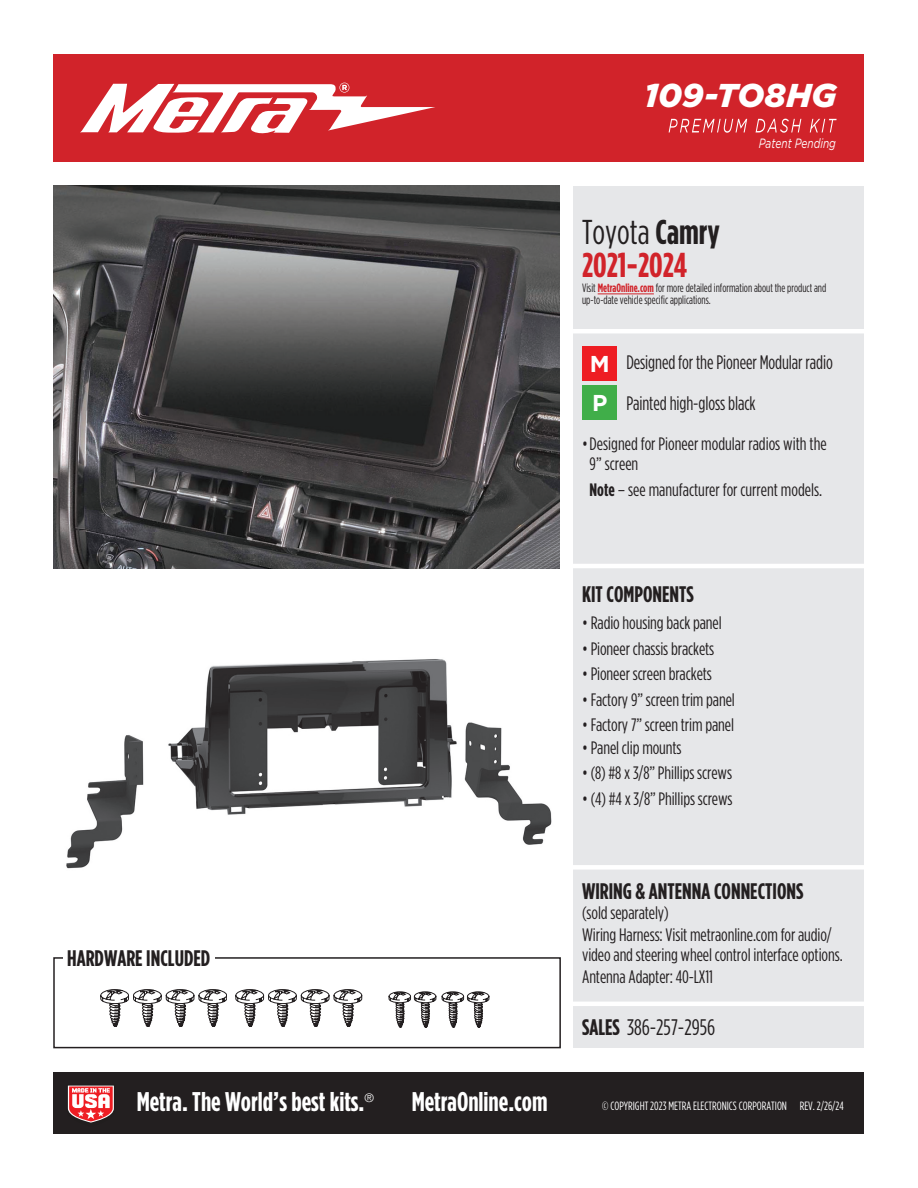
<style>
.page{position:relative;width:918px;height:1188px;background:#fff}
.page>*{position:absolute;margin:0;border:0;box-sizing:border-box;transform-origin:0 0}
.t1{font:700 34.5px/33px "Gotham Condensed";color:#d1232a}
.t2{font:italic 900 33px "Gotham";color:#fff}
.t3{font:700 27px "Gotham Condensed";color:#fff}
.t4{font:700 22.95px/39.5px "Gotham";color:#fff}
.t5{font:700 22.5px "Gotham Condensed";color:#231f20}
.t6{font:22.5px "Gotham Condensed";color:#231f20}
.t7{font:19.5px/40.5px "Gotham Condensed";letter-spacing:-.005em;color:#231f20;scale:.95 1}
.t8{font:18px/22.5px "Gotham Condensed";letter-spacing:-.005em;color:#231f20}
.t9{font:italic 13.5px "Gotham";color:#fff;scale:.75 1}
.t10{font:12px/12px "Gotham Condensed";color:#231f20;scale:.93 1}
.t11{font:12px "Gotham Condensed";color:#fff}
.t12{font:300 12px "Helvetica Neue";color:#fff}
.s1{font-weight:400;color:#231f20}
.s2{color:#231f20}
.s3{font-weight:700;color:#d1232a}
.s4{font-weight:700}
</style>
<div class="page">
<div style="left:53px;top:1072px;width:810px;height:62px;background:#231f20"></div>
<div style="left:53px;top:54px;width:810px;height:108px;background:#d1232a"></div>
<svg style="left:80px;top:83px;width:355px;height:51px"></svg>
<svg style="left:669px;top:119px;width:168px;height:14px"></svg>
<div style="left:573px;top:186px;width:290px;height:862px;background:#e6e7e9"></div>
<svg style="left:67px;top:1085px;width:47px;height:38px;background:#d47679"></svg>
<div style="left:53px;top:957px;width:508px;height:91px;border:2px solid #231f20"></div>
<div style="left:63px;top:947px;width:151px;height:24px;background:#fff"></div>
<hr style="left:573px;top:329px;width:295px;height:4px;background:#fff">
<div style="left:583px;top:346px;width:34px;height:35px;background:#ee1d23"></div>
<div style="left:583px;top:386px;width:34px;height:34px;background:#40ae49"></div>
<hr style="left:572px;top:564px;width:294px;height:4px;background:#fff">
<div style="left:572px;top:865px;width:294px;height:5px;background:#fff"></div>
<hr style="left:572px;top:1002px;width:294px;height:4px;background:#fff">
<hr style="left:598px;top:294px;width:56px;height:1px;background:#d1232a">
<img style="left:53px;top:186px;width:506px;height:382px">
<img style="left:66px;top:659px;width:486px;height:210px">
<svg style="left:389px;top:992px;width:101px;height:36px"></svg>
<svg style="left:100px;top:989px;width:127px;height:38px"></svg>
<svg style="left:236px;top:989px;width:126px;height:38px"></svg>
<h2 class="t2" style="left:644px;top:77px;width:194px">109-TO8HG</h2>
<p class="t9" style="left:759px;top:136px;width:104px">Patent Pending</p>
<h1 class="t1" style="left:582px;top:215px;width:139px"><span class="s1">Toyota</span> <span class="s2">Camry<br></span>2021-2024</h1>
<p class="t10" style="left:582px;top:282px;width:264px">Visit <span class="s3">MetraOnline.com</span> for more detailed information about the product and up-to-date vehicle specific applications.</p>
<p class="t4" style="left:590px;top:343px;width:21px">M<br>P</p>
<p class="t7" style="left:626px;top:342px;width:219px">Designed for the Pioneer Modular radio<br>Painted high-gloss black</p>
<p class="t8" style="left:590px;top:434px;width:239px;line-height:19.5px;text-indent:-8px">•Designed for Pioneer modular radios with the<br>9” screen</p>
<p class="t8" style="left:590px;top:478px;width:234px"><span class="s4">Note</span> – see manufacturer for current models.</p>
<p class="t5" style="left:67px;top:945px;width:145px">HARDWARE INCLUDED</p>
<p class="t5" style="left:582px;top:582px;width:113px">KIT COMPONENTS</p>
<p class="t8" style="left:582px;top:611px;width:141px">• Radio housing back panel</p>
<p class="t8" style="left:582px;top:637px;width:134px">• Pioneer chassis brackets</p>
<p class="t8" style="left:582px;top:662px;width:131px">• Pioneer screen brackets</p>
<p class="t8" style="left:582px;top:688px;width:154px">• Factory 9” screen trim panel</p>
<p class="t8" style="left:582px;top:713px;width:153px">• Factory 7” screen trim panel</p>
<p class="t8" style="left:582px;top:736px;width:101px">• Panel clip mounts</p>
<p class="t8" style="left:582px;top:761px;width:152px">• (8) #8 x 3/8” Phillips screws</p>
<p class="t8" style="left:582px;top:787px;width:152px">• (4) #4 x 3/8” Phillips screws</p>
<p class="t5" style="left:582px;top:879px;width:223px">WIRING &amp; ANTENNA CONNECTIONS</p>
<p class="t8" style="left:582px;top:901px;width:251px">(sold separately)<br>Wiring Harness: Visit metraonline.com for audio/</p>
<p class="t8" style="left:582px;top:943px;width:262px">video and steering wheel control interface options.<br>Antenna Adapter: 40-LX11</p>
<p class="t6" style="left:582px;top:1015px;width:135px"><span class="s4">SALES</span> 386-257-2956</p>
<h3 class="t3" style="left:137px;top:1087px;width:229px">Metra. The World’s best kits.</h3>
<p class="t12" style="left:365px;top:1088px;width:11px">®</p>
<h3 class="t3" style="left:412px;top:1087px;width:138px">MetraOnline.com</h3>
<p class="t11" style="left:602px;top:1099px;width:243px">© COPYRIGHT 2023 METRA ELECTRONICS CORPORATION REV. 2/26/24</p>
</div>
